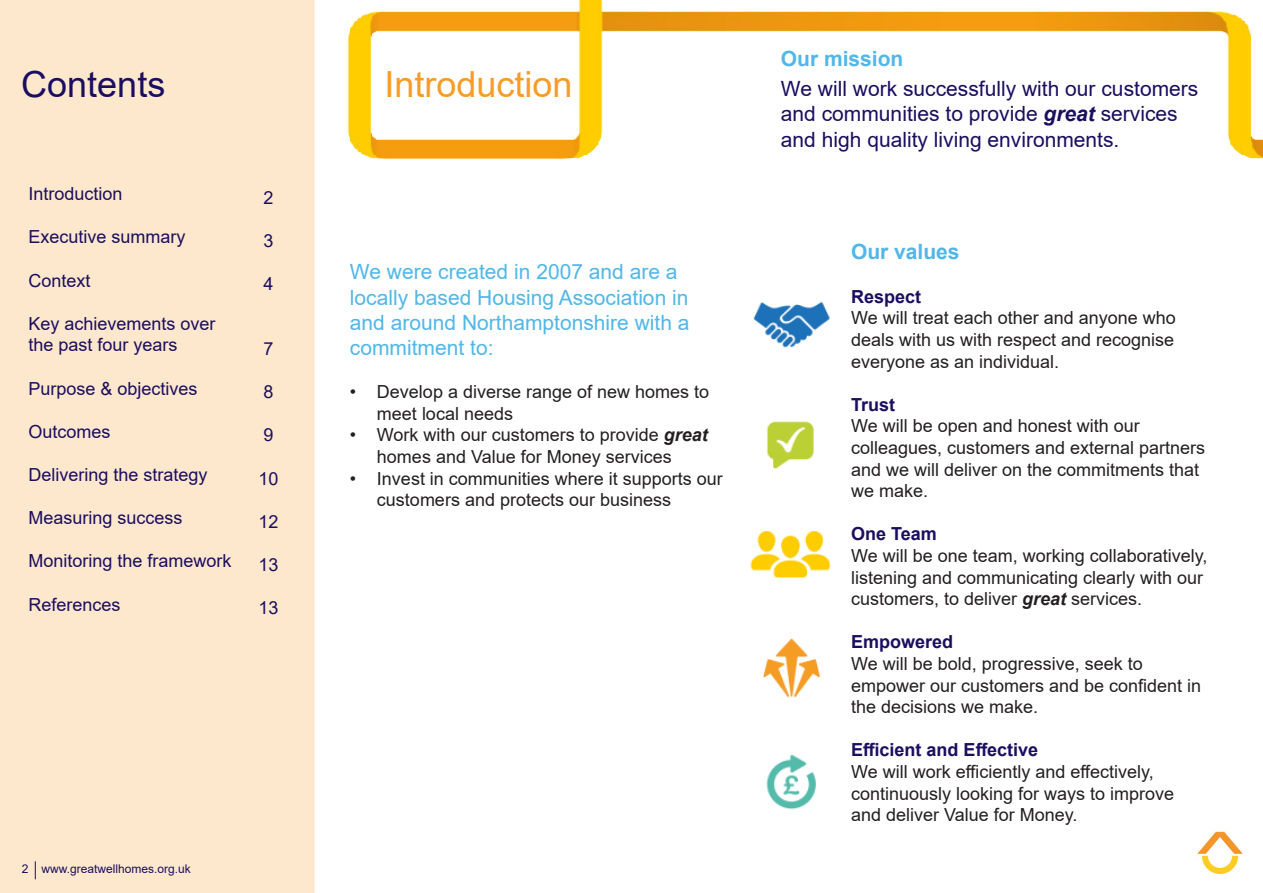
<style>
.page{position:relative;width:1263px;height:893px;background:#fff}
.page>*{position:absolute;margin:0;border:0;box-sizing:border-box;transform-origin:0 0}
.t1{font:36px "Arial";color:#f89c27}
.t2{font:36px "Arial";color:#1a0e60}
.t3{font:21px/25.2px "Arial";color:#1a0e60}
.t4{font:21px/25.2px "Arial";color:#50b7e8}
.t5{font:700 21px "Arial";color:#50b7e8}
.t6{font:18px/21.6px "Arial";color:#231f20}
.t7{font:18px "Arial";color:#1a0e60}
.t8{font:700 18px "Arial";color:#1a0e60}
.t9{font:12px "Arial";color:#1a0e60}
.s1{font-weight:700;font-style:italic}
</style>
<div class="page">
<img style="left:347px;top:0;width:916px;height:160px">
<div style="left:1px;top:1px;width:313px;height:891px;background:#fee8cd"></div>
<div style="left:0;top:0;width:315px;height:893px;border:2px solid #fee8cd"></div>
<svg style="left:35px;top:861px;width:1px;height:18px"></svg>
<img style="left:1197px;top:831px;width:46px;height:43px">
<img style="left:753px;top:301px;width:77px;height:47px">
<img style="left:750px;top:531px;width:81px;height:47px">
<img style="left:766px;top:421px;width:48px;height:48px">
<img style="left:763px;top:638px;width:58px;height:60px">
<img style="left:766px;top:755px;width:50px;height:55px">
<p class="t2" style="left:21px;top:59px;width:146px">Contents</p>
<p class="t7" style="left:28px;top:181px;width:96px">Introduction</p>
<p class="t7" style="left:28px;top:225px;width:159px">Executive summary</p>
<p class="t7" style="left:28px;top:268px;width:64px">Context</p>
<p class="t7" style="left:28px;top:311px;width:189px">Key achievements over</p>
<p class="t7" style="left:28px;top:333px;width:151px">the past four years</p>
<p class="t7" style="left:28px;top:376px;width:171px">Purpose &amp; objectives</p>
<p class="t7" style="left:28px;top:419px;width:84px">Outcomes</p>
<p class="t7" style="left:28px;top:462px;width:181px">Delivering the strategy</p>
<p class="t7" style="left:28px;top:505px;width:156px">Measuring success</p>
<p class="t7" style="left:28px;top:549px;width:205px">Monitoring the framework</p>
<p class="t7" style="left:28px;top:592px;width:94px">References</p>
<p class="t7" style="left:264px;top:185px;width:12px">2</p>
<p class="t7" style="left:264px;top:228px;width:12px">3</p>
<p class="t7" style="left:264px;top:271px;width:12px">4</p>
<p class="t7" style="left:264px;top:336px;width:12px">7</p>
<p class="t7" style="left:264px;top:379px;width:12px">8</p>
<p class="t7" style="left:264px;top:423px;width:12px">9</p>
<p class="t7" style="left:258px;top:466px;width:22px">10</p>
<p class="t7" style="left:258px;top:509px;width:22px">12</p>
<p class="t7" style="left:258px;top:552px;width:22px">13</p>
<p class="t7" style="left:258px;top:595px;width:22px">13</p>
<p class="t9" style="left:22px;top:861px;width:8px">2</p>
<p class="t9" style="left:41px;top:861px;width:151px">www.greatwellhomes.org.uk</p>
<p class="t1" style="left:384px;top:59px;width:190px">Introduction</p>
<p class="t4" style="left:350px;top:259px;width:341px">We were created in 2007 and are a locally based Housing Association in and around Northamptonshire with a commitment to:</p>
<p class="t6" style="left:377px;top:381px;width:334px;text-indent:-27px">• Develop a diverse range of new homes to meet local needs</p>
<p class="t6" style="left:350px;top:424px;width:359px;text-align:center">• Work with our customers to provide <span class="s1">great </span>homes and Value for Money services</p>
<p class="t6" style="left:377px;top:467px;width:347px;text-indent:-27px">• Invest in communities where it supports our customers and protects our business</p>
<p class="t5" style="left:781px;top:44px;width:124px">Our mission</p>
<p class="t3" style="left:781px;top:76px;width:419px">We will work successfully with our customers and communities to provide <span class="s1">great</span> services and high quality living environments.</p>
<p class="t5" style="left:851px;top:237px;width:110px">Our values</p>
<p class="t8" style="left:851px;top:284px;width:72px">Respect</p>
<p class="t6" style="left:851px;top:307px;width:326px;text-align:justify">We will treat each other and anyone who deals with us with respect and recognise everyone as an individual.</p>
<p class="t8" style="left:851px;top:392px;width:46px">Trust</p>
<p class="t6" style="left:851px;top:415px;width:356px">We will be open and honest with our colleagues, customers and external partners and we will deliver on the commitments that we make.</p>
<p class="t8" style="left:851px;top:521px;width:87px">One Team</p>
<p class="t6" style="left:851px;top:545px;width:358px">We will be one team, working collaboratively, listening and communicating clearly with our customers, to deliver <span class="s1">great</span> services.</p>
<p class="t8" style="left:851px;top:629px;width:104px">Empowered</p>
<p class="t6" style="left:851px;top:653px;width:352px">We will be bold, progressive, seek to empower our customers and be confident in the decisions we make.</p>
<p class="t8" style="left:851px;top:737px;width:189px">Efficient and Effective</p>
<p class="t6" style="left:851px;top:761px;width:325px">We will work efficiently and effectively, continuously looking for ways to improve and deliver Value for Money.</p>
</div>
